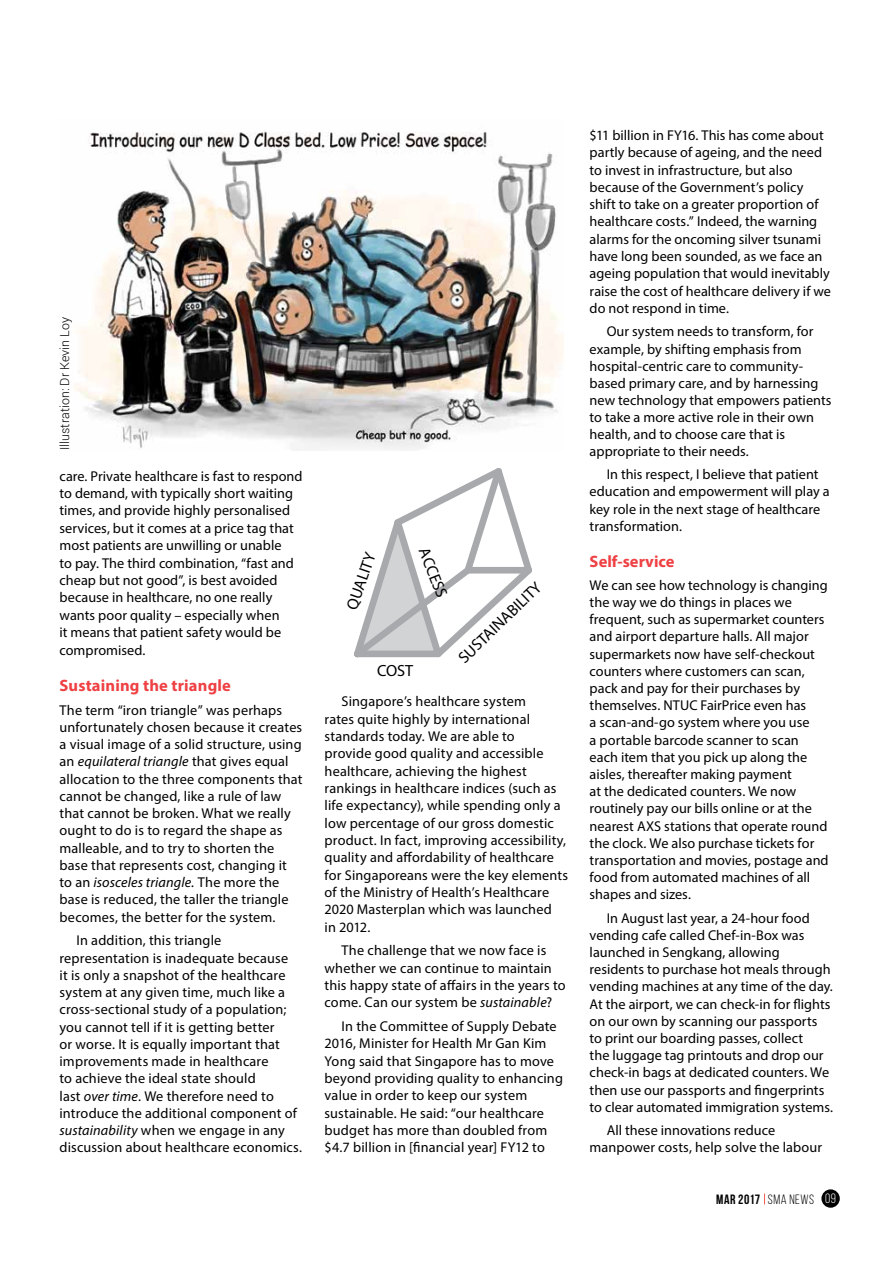
<style>
.page{position:relative;width:893px;height:1263px;background:#fff}
.page>*{position:absolute;margin:0;border:0;box-sizing:border-box;transform-origin:0 0}
.t1{font:700 16.5px "Myriad Pro";letter-spacing:.01em;color:#ef4144}
.t2{font:16.2px "Myriad Pro";color:#000}
.t3{font:14.25px/17.2px "Myriad Pro";letter-spacing:.005em;color:#000}
.t4{font:13.5px "Bebas Neue";letter-spacing:.04em;color:#000}
.t5{font:300 12.45px "Roboto";letter-spacing:.005em;color:#000}
.s1{font-style:italic}
.s2{font-style:inherit}
.s3{color:#fff}
</style>
<div class="page">
<img style="left:74px;top:131px;width:489px;height:319px">
<svg style="left:354px;top:468px;width:178px;height:190px"></svg>
<div style="left:821px;top:1189px;width:19px;height:19px;background:#000;border-radius:50%"></div>
<p class="t5" style="left:56px;top:450px;width:134px;rotate:-90deg">Illustration: Dr Kevin Loy</p>
<p class="t3" style="left:60px;top:467px;width:245px">care. Private healthcare is fast to respond to demand, with typically short waiting times, and provide highly personalised services, but it comes at a price tag that most patients are unwilling or unable<br>to pay. The third combination, “fast and cheap but not good”, is best avoided because in healthcare, no one really wants poor quality – especially when<br>it means that patient safety would be compromised.</p>
<p class="t1" style="left:60px;top:675px;width:173px">Sustaining the triangle</p>
<p class="t3" style="left:60px;top:701px;width:245px">The term “iron triangle” was perhaps unfortunately chosen because it creates a visual image of a solid structure, using an <span class="s1">equilateral triangle</span> that gives equal allocation to the three components that cannot be changed, like a rule of law that cannot be broken. What we really ought to do is to regard the shape as malleable, and to try to shorten the base that represents cost, changing it to an <span class="s1">isosceles triangle.</span> The more the base is reduced, the taller the triangle becomes, the better for the system.</p>
<p class="t3" style="left:60px;top:932px;width:244px;text-indent:17px">In addition, this triangle representation is inadequate because<br>it is only a snapshot of the healthcare system at any given time, much like a cross-sectional study of a population; you cannot tell if it is getting better<br>or worse. It is equally important that improvements made in healthcare<br>to achieve the ideal state should<br>last <span class="s1">over time</span>. We therefore need to introduce the additional component of <span class="s1">sustainability</span> when we engage in any discussion about healthcare economics.</p>
<p class="t2" style="left:342px;top:606px;width:61px;rotate:-71deg">QUALITY</p>
<p class="t2" style="left:433px;top:545px;width:54px;rotate:68deg">ACCESS</p>
<p class="t2" style="left:377px;top:660px;width:38px">COST</p>
<p class="t2" style="left:454px;top:653px;width:110px;rotate:-44deg">SUSTAINABILITY</p>
<p class="t3" style="left:325px;top:693px;width:245px;text-indent:17px">Singapore’s healthcare system<br>rates quite highly by international standards today. We are able to<br>provide good quality and accessible healthcare, achieving the highest rankings in healthcare indices (such as life expectancy), while spending only a low percentage of our gross domestic product. In fact, improving accessibility, quality and affordability of healthcare for Singaporeans were the key elements of the Ministry of Health’s Healthcare 2020 Masterplan which was launched<br>in 2012.</p>
<p class="t3" style="left:325px;top:942px;width:242px;text-indent:17px">The challenge that we now face is whether we can continue to maintain this happy state of affairs in the years to come. Can our system be <span class="s1">sustainable</span>?</p>
<p class="t3" style="left:325px;top:1017px;width:240px;text-indent:17px">In the Committee of Supply Debate 2016, Minister for Health Mr Gan Kim Yong said that Singapore has to move beyond providing quality to enhancing value in order to keep our system sustainable. He said: “our healthcare budget has more than doubled from $4.7 billion in [financial year] FY12 to</p>
<p class="t3" style="left:590px;top:126px;width:243px">$11 billion in FY16. This has come about partly because of ageing, and the need to invest in infrastructure, but also because of the Government’s policy shift to take on a greater proportion of healthcare costs.” Indeed, the warning alarms for the oncoming silver tsunami have long been sounded, as we face an ageing population that would inevitably raise the cost of healthcare delivery if we do not respond in time.</p>
<p class="t3" style="left:590px;top:323px;width:243px;text-indent:17px">Our system needs to transform, for example, by shifting emphasis from hospital-centric care to community&shy;based primary care, and by harnessing new technology that empowers patients to take a more active role in their own health, and to choose care that is appropriate to their needs.</p>
<p class="t3" style="left:590px;top:466px;width:241px;text-indent:17px">In this respect, I believe that patient education and empowerment will play a key role in the next stage of healthcare transformation.</p>
<p class="t1" style="left:590px;top:550px;width:86px">Self-service</p>
<p class="t3" style="left:590px;top:576px;width:241px">We can see how technology is changing the way we do things in places we frequent, such as supermarket counters and airport departure halls. All major supermarkets now have self-checkout counters where customers can scan, pack and pay for their purchases by themselves. NTUC FairPrice even has<br>a scan-and-go system where you use<br>a portable barcode scanner to scan each item that you pick up along the aisles, thereafter making payment<br>at the dedicated counters. We now routinely pay our bills online or at the nearest AXS stations that operate round the clock. We also purchase tickets for transportation and movies, postage and food from automated machines of all shapes and sizes.</p>
<p class="t3" style="left:590px;top:909px;width:245px;text-indent:17px">In August last year, a 24-hour food vending cafe called Chef-in-Box was launched in Sengkang, allowing residents to purchase hot meals through vending machines at any time of the day.<br>At the airport, we can check-in for flights on our own by scanning our passports to print our boarding passes, collect<br>the luggage tag printouts and drop our check-in bags at dedicated counters. We then use our passports and fingerprints to clear automated immigration systems.</p>
<p class="t3" style="left:590px;top:1121px;width:234px;text-indent:17px">All these innovations reduce manpower costs, help solve the labour</p>
<p class="t4" style="left:716px;top:1191px;width:121px">MAR 2017 <span class="s2">SMA NEWS</span> <span class="s3">09</span></p>
</div>
